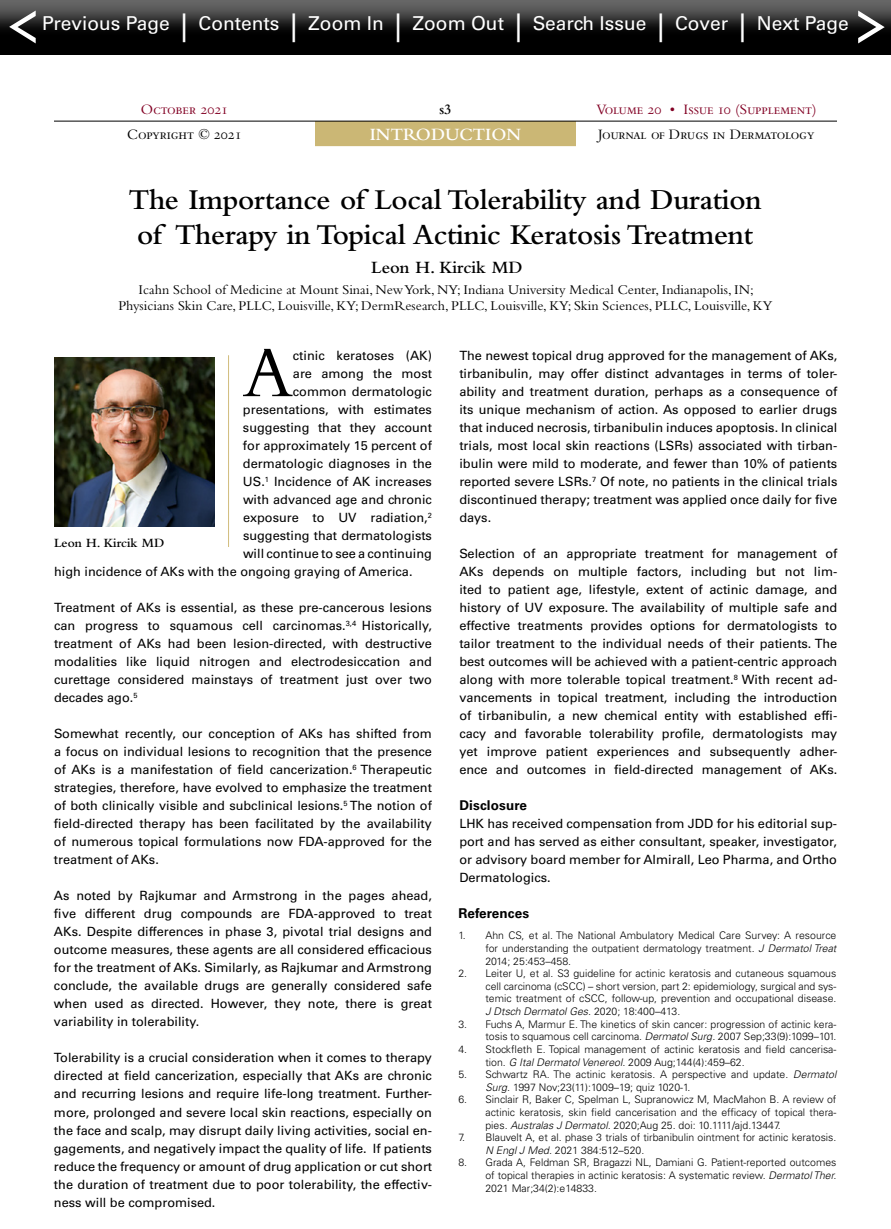
<style>
.page{position:relative;width:891px;height:1229px;background:#fff}
.page>*{position:absolute;margin:0;border:0;box-sizing:border-box;transform-origin:0 0}
.t1{font:74.25px "Bembo Std";color:#000}
.t2{font:600 30px/34.5px "Bembo Std";letter-spacing:-.01em;color:#000}
.t3{font:27px "Myriad Pro";color:#231f20}
.t4{font:19.2px "Univers LT Std";color:#fff}
.t5{font:600 18px "Bembo Std";color:#000}
.t6{font:600 18px "Bembo Std";color:#fff}
.t7{font:15px "Bembo Std";color:#820024}
.t8{font:15px "Bembo Std";letter-spacing:-.02em;color:#000}
.t9{font:15px "Bembo Std";color:#000}
.t10{font:600 15px "Bembo Std";color:#000}
.t11{font:13.95px/16.5px "Bembo Std";color:#000;text-align:center}
.t12{font:700 13.5px "Univers LT Std";letter-spacing:.01em;color:#000}
.t13{font:600 13.2px "Bembo Std";color:#000}
.t14{font:12.75px/18px "Univers LT Std";color:#000;text-align:justify}
.t15{font:300 10.5px/12.6px "Univers LT Std";color:#000;text-align:justify}
.s1{font-size:28.8px}
.s2{font-style:italic}
</style>
<div class="page">
<div style="left:0;top:0;width:891px;height:56px;background:#000;opacity:.49"></div>
<svg style="left:858px;top:11px;width:27px;height:32px"></svg>
<svg style="left:9px;top:11px;width:27px;height:32px"></svg>
<div style="left:315px;top:121px;width:261px;height:26px;background:#cbb775"></div>
<hr style="left:54px;top:121px;width:261px;height:1px;background:#000">
<hr style="left:315px;top:121px;width:261px;height:1px;background:#000">
<hr style="left:576px;top:121px;width:261px;height:1px;background:#000">
<hr style="left:315px;top:146px;width:261px;height:1px;background:#fff">
<img style="left:54px;top:357px;width:160px;height:169px">
<hr style="left:228px;top:355px;width:1px;height:192px;background:#d1bc7c">
<hr style="left:352px;top:616px;width:236px;height:1px;background:#a96828">
<hr style="left:352px;top:636px;width:236px;height:1px;background:#a96828">
<h3 class="t4" style="left:42px;top:12px;width:808px">Previous Page <span class="s1">|</span> Contents <span class="s1">|</span> Zoom In <span class="s1">|</span> Zoom Out <span class="s1">|</span> Search Issue <span class="s1">|</span> Cover <span class="s1">|</span> Next Page</h3>
<p class="t7" style="left:141px;top:100px;width:89px">October 2021</p>
<p class="t10" style="left:439px;top:101px;width:14px">s3</p>
<p class="t7" style="left:596px;top:100px;width:222px">Volume 20 • Issue 10 (Supplement)</p>
<p class="t9" style="left:127px;top:125px;width:116px">Copyright © 2021</p>
<h3 class="t6" style="left:370px;top:124px;width:153px">INTRODUCTION</h3>
<p class="t8" style="left:598px;top:125px;width:218px">Journal of Drugs in Dermatology</p>
<h2 class="t2" style="left:129px;top:183px;width:634px">The Importance of Local Tolerability and Duration of Therapy in Topical Actinic Keratosis Treatment</h2>
<h3 class="t5" style="left:371px;top:257px;width:153px">Leon H. Kircik MD</h3>
<p class="t11" style="left:118px;top:281px;width:656px">Icahn School of Medicine at Mount Sinai, New York, NY; Indiana University Medical Center, Indianapolis, IN;<br>Physicians Skin Care, PLLC, Louisville, KY; DermResearch, PLLC, Louisville, KY; Skin Sciences, PLLC, Louisville, KY</p>
<h1 class="t1" style="left:243px;top:329px;width:52px">A</h1>
<p class="t14" style="left:243px;top:347px;width:191px;text-align:right">ctinic keratoses (AK)<br>are among the most common dermatologic presentations, with estimates suggesting that they account for approximately 15 percent of dermatologic diagnoses in the<br>US.<sup>1</sup> Incidence of AK increases with advanced age and chronic exposure to UV radiation,<sup>2 </sup>suggesting that dermatologists will continue to see a continuing</p>
<p class="t14" style="left:459px;top:347px;width:380px">The newest topical drug approved for the management of AKs, tirbanibulin, may offer distinct advantages in terms of toler&shy;ability and treatment duration, perhaps as a consequence of its unique mechanism of action. As opposed to earlier drugs that induced necrosis, tirbanibulin induces apoptosis. In clinical trials, most local skin reactions (LSRs) associated with tirban&shy;ibulin were mild to moderate, and fewer than 10% of patients reported severe LSRs.<sup>7</sup> Of note, no patients in the clinical trials discontinued therapy; treatment was applied once daily for five days.</p>
<p class="t14" style="left:459px;top:545px;width:380px">Selection of an appropriate treatment for management of AKs depends on multiple factors, including but not lim&shy;ited to patient age, lifestyle, extent of actinic damage, and history of UV exposure. The availability of multiple safe and effective treatments provides options for dermatologists to tailor treatment to the individual needs of their patients. The best outcomes will be achieved with a patient-centric approach along with more tolerable topical treatment.<sup>8</sup> With recent ad&shy;vancements in topical treatment, including the introduction of tirbanibulin, a new chemical entity with established effi&shy;cacy and favorable tolerability profile, dermatologists may yet improve patient experiences and subsequently adher&shy;ence and outcomes in field-directed management of AKs.</p>
<p class="t12" style="left:459px;top:797px;width:69px">Disclosure</p>
<p class="t13" style="left:54px;top:535px;width:112px">Leon H. Kircik MD</p>
<p class="t14" style="left:54px;top:563px;width:360px">high incidence of AKs with the ongoing graying of America.</p>
<p class="t14" style="left:54px;top:599px;width:380px">Treatment of AKs is essential, as these pre-cancerous lesions can progress to squamous cell carcinomas.<sup>3,4</sup> Historically, treatment of AKs had been lesion-directed, with destructive modalities like liquid nitrogen and electrodesiccation and curettage considered mainstays of treatment just over two decades ago.<sup>5</sup></p>
<p class="t14" style="left:54px;top:725px;width:380px">Somewhat recently, our conception of AKs has shifted from a focus on individual lesions to recognition that the presence of AKs is a manifestation of field cancerization.<sup>6</sup> Therapeutic strategies, therefore, have evolved to emphasize the treatment of both clinically visible and subclinical lesions.<sup>5</sup> The notion of field-directed therapy has been facilitated by the availability of numerous topical formulations now FDA-approved for the treatment of AKs.</p>
<p class="t14" style="left:54px;top:887px;width:380px">As noted by Rajkumar and Armstrong in the pages ahead, five different drug compounds are FDA-approved to treat AKs. Despite differences in phase 3, pivotal trial designs and outcome measures, these agents are all considered efficacious for the treatment of AKs. Similarly, as Rajkumar and Armstrong conclude, the available drugs are generally considered safe when used as directed. However, they note, there is great variability in tolerability.</p>
<p class="t14" style="left:54px;top:1049px;width:379px">Tolerability is a crucial consideration when it comes to therapy directed at field cancerization, especially that AKs are chronic and recurring lesions and require life-long treatment. Further&shy;more, prolonged and severe local skin reactions, especially on the face and scalp, may disrupt daily living activities, social en&shy;gagements, and negatively impact the quality of life. If patients reduce the frequency or amount of drug application or cut short the duration of treatment due to poor tolerability, the effectiv&shy;ness will be compromised.</p>
<h3 class="t3" style="left:373px;top:660px;width:146px">Do Not Copy</h3>
<p class="t14" style="left:459px;top:815px;width:379px">LHK has received compensation from JDD for his editorial sup&shy;port and has served as either consultant, speaker, investigator, or advisory board member for Almirall, Leo Pharma, and Ortho Dermatologics.</p>
<p class="t12" style="left:458px;top:905px;width:72px">References</p>
<p class="t15" style="left:485px;top:929px;width:353px;text-indent:-27px">1. Ahn CS, et al. The National Ambulatory Medical Care Survey: A resource for understanding the outpatient dermatology treatment. <span class="s2">J Dermatol Treat </span>2014; 25:453–458.</p>
<p class="t15" style="left:485px;top:967px;width:353px;text-indent:-27px">2. Leiter U, et al. S3 guideline for actinic keratosis and cutaneous squamous cell carcinoma (cSCC) – short version, part 2: epidemiology, surgical and sys&shy;temic treatment of cSCC, follow-up, prevention and occupational disease.<br><span class="s2">J Dtsch Dermatol Ges.</span> 2020; 18:400–413.</p>
<p class="t15" style="left:458px;top:1017px;width:380px;text-align:right">3. Fuchs A, Marmur E. The kinetics of skin cancer: progression of actinic kera&shy;tosis to squamous cell carcinoma. <span class="s2">Dermatol Surg.</span> 2007 Sep;33(9):1099–101.</p>
<p class="t15" style="left:485px;top:1042px;width:353px;text-indent:-27px">4. Stockfleth E. Topical management of actinic keratosis and field cancerisa&shy;tion. <span class="s2">G Ital Dermatol Venereol.</span> 2009 Aug;144(4):459–62.</p>
<p class="t15" style="left:485px;top:1068px;width:353px;text-indent:-27px">5. Schwartz RA. The actinic keratosis. A perspective and update. <span class="s2">Dermatol<br>Surg.</span> 1997 Nov;23(11):1009–19; quiz 1020-1.</p>
<p class="t15" style="left:485px;top:1093px;width:353px;text-indent:-27px">6. Sinclair R, Baker C, Spelman L, Supranowicz M, MacMahon B. A review of actinic keratosis, skin field cancerisation and the efficacy of topical thera&shy;pies. <span class="s2">Australas J Dermatol.</span> 2020;Aug 25. doi: 10.1111/ajd.13447.</p>
<p class="t15" style="left:485px;top:1131px;width:353px;text-indent:-27px">7. Blauvelt A, et al. phase 3 trials of tirbanibulin ointment for actinic keratosis.<br><span class="s2">N Engl J Med.</span> 2021 384:512–520.</p>
<p class="t15" style="left:485px;top:1156px;width:353px;text-indent:-27px">8. Grada A, Feldman SR, Bragazzi NL, Damiani G. Patient‐reported outcomes of topical therapies in actinic keratosis: A systematic review. <span class="s2">Dermatol Ther.<br></span>2021 Mar;34(2):e14833.</p>
</div>
